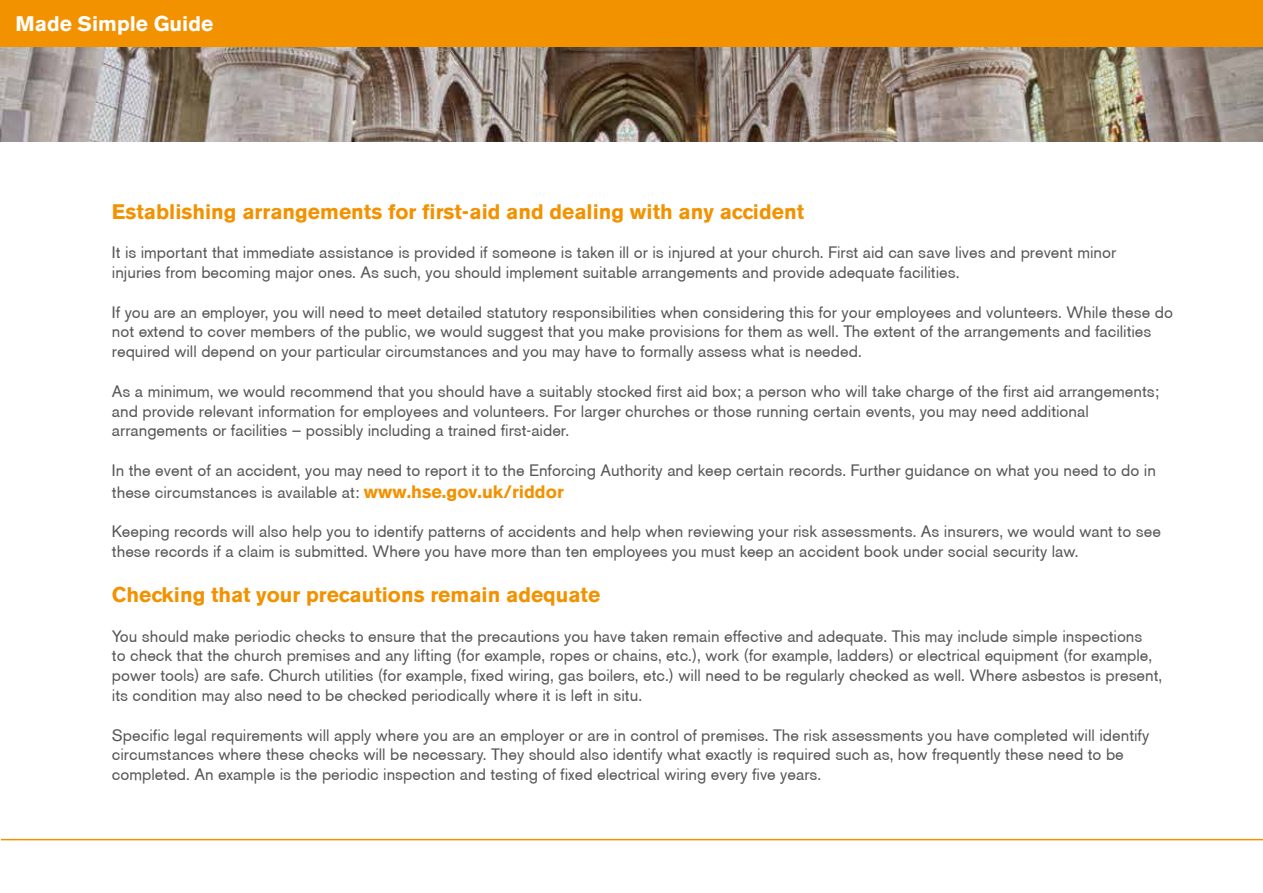
<style>
.page{position:relative;width:1263px;height:893px;background:#fff}
.page>*{position:absolute;margin:0;border:0;box-sizing:border-box;transform-origin:0 0}
.t1{font:700 21px "Berthold Akzidenz Grotesk BE";color:#f39200}
.t2{font:700 21px "Berthold Akzidenz Grotesk BE";color:#fff}
.t3{font:16.5px/19.8px "Berthold Akzidenz Grotesk BE";color:#575756}
.s1{font-weight:700;font-size:18px;color:#f39200}
</style>
<div class="page">
<hr style="left:1px;top:839px;width:1262px;height:1px;background:#f39200">
<img style="left:1px;top:47px;width:1262px;height:94px">
<div style="left:0;top:0;width:1263px;height:47px;background:#f39200"></div>
<p class="t2" style="left:16px;top:11px;width:199px">Made Simple Guide</p>
<p class="t1" style="left:112px;top:199px;width:694px">Establishing arrangements for first-aid and dealing with any accident</p>
<p class="t3" style="left:112px;top:242px;width:1006px">It is important that immediate assistance is provided if someone is taken ill or is injured at your church. First aid can save lives and prevent minor injuries from becoming major ones. As such, you should implement suitable arrangements and provide adequate facilities.</p>
<p class="t3" style="left:112px;top:302px;width:1062px">If you are an employer, you will need to meet detailed statutory responsibilities when considering this for your employees and volunteers. While these do not extend to cover members of the public, we would suggest that you make provisions for them as well. The extent of the arrangements and facilities required will depend on your particular circumstances and you may have to formally assess what is needed.</p>
<p class="t3" style="left:112px;top:381px;width:1049px">As a minimum, we would recommend that you should have a suitably stocked first aid box; a person who will take charge of the first aid arrangements; and provide relevant information for employees and volunteers. For larger churches or those running certain events, you may need additional arrangements or facilities – possibly including a trained first-aider.</p>
<p class="t3" style="left:112px;top:459px;width:1045px;line-height:21.6px">In the event of an accident, you may need to report it to the Enforcing Authority and keep certain records. Further guidance on what you need to do in these circumstances is available at: <span class="s1">www.hse.gov.uk/riddor</span></p>
<p class="t3" style="left:112px;top:521px;width:1050px">Keeping records will also help you to identify patterns of accidents and help when reviewing your risk assessments. As insurers, we would want to see these records if a claim is submitted. Where you have more than ten employees you must keep an accident book under social security law.</p>
<p class="t1" style="left:112px;top:582px;width:490px">Checking that your precautions remain adequate</p>
<p class="t3" style="left:112px;top:626px;width:1052px">You should make periodic checks to ensure that the precautions you have taken remain effective and adequate. This may include simple inspections<br>to check that the church premises and any lifting (for example, ropes or chains, etc.), work (for example, ladders) or electrical equipment (for example, power tools) are safe. Church utilities (for example, fixed wiring, gas boilers, etc.) will need to be regularly checked as well. Where asbestos is present, its condition may also need to be checked periodically where it is left in situ.</p>
<p class="t3" style="left:112px;top:725px;width:1039px">Specific legal requirements will apply where you are an employer or are in control of premises. The risk assessments you have completed will identify circumstances where these checks will be necessary. They should also identify what exactly is required such as, how frequently these need to be completed. An example is the periodic inspection and testing of fixed electrical wiring every five years.</p>
</div>
